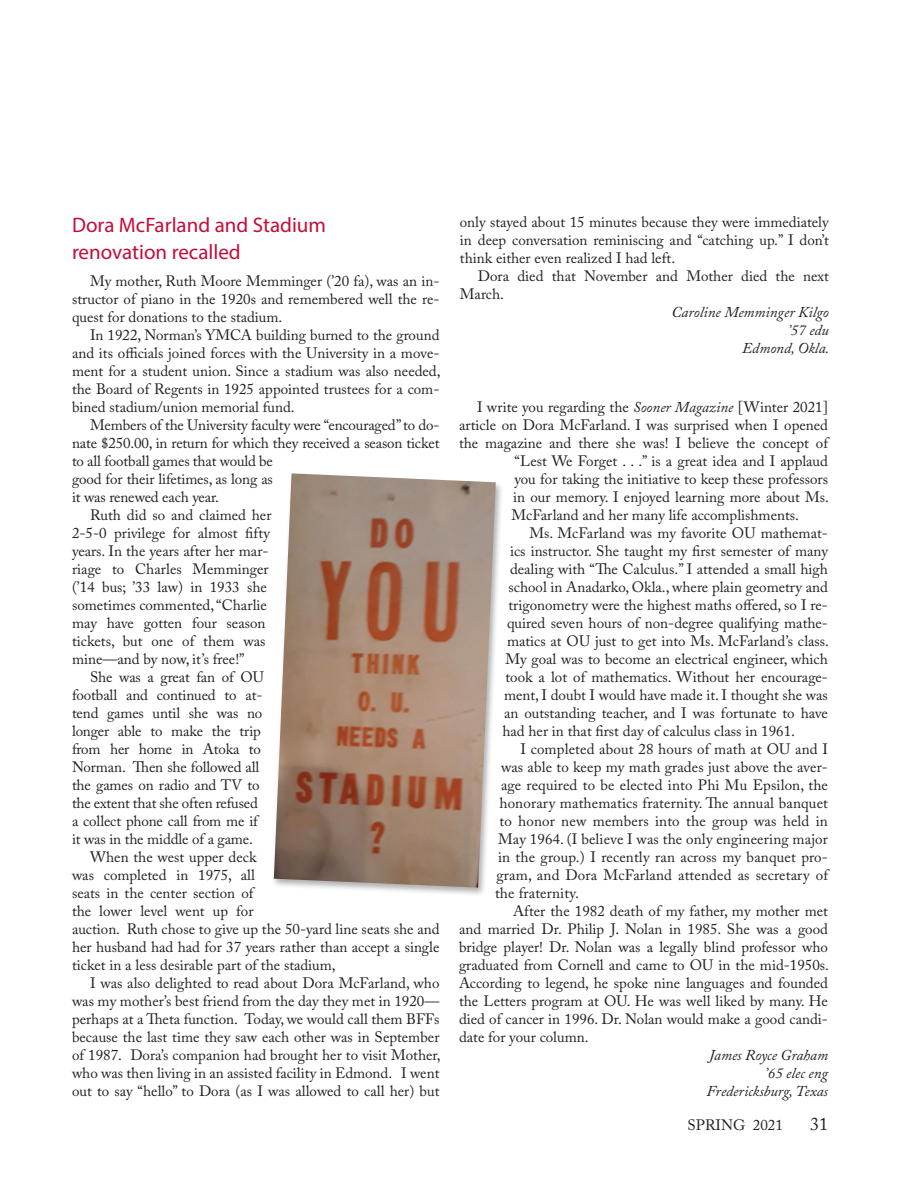
<style>
.page{position:relative;width:918px;height:1188px;background:#fff}
.page>*{position:absolute;margin:0;border:0;box-sizing:border-box;transform-origin:0 0}
.LettersHead{font:21px "Myriad Pro";color:#c40c37}
.t1{font:18px "Adobe Caslon Pro";color:#231f20}
.BodyText{font:15px/18px "Adobe Caslon Pro";color:#231f20;text-align:justify}
.LettersSig{font:italic 15px "Adobe Caslon Pro";color:#231f20}
.s1{font-style:italic}
</style>
<div class="page">
<div style="left:271px;top:472px;width:233px;height:425px;background:#231f20;opacity:.35"></div>
<img style="left:274px;top:473px;width:222px;height:415px">
<p class="LettersHead" style="left:72px;top:212px;width:256px">Dora McFarland and Stadium</p>
<p class="LettersHead" style="left:72px;top:239px;width:170px">renovation recalled</p>
<p class="BodyText" style="left:72px;top:272px;width:369px;text-indent:18px">My mother, Ruth Moore Memminger (’20 fa), was an in&shy;structor of piano in the 1920s and remembered well the re&shy;quest for donations to the stadium.</p>
<p class="BodyText" style="left:72px;top:326px;width:370px;text-indent:18px">In 1922, Norman’s YMCA building burned to the ground and its officials joined forces with the University in a move&shy;ment for a student union. Since a stadium was also needed, the Board of Regents in 1925 appointed trustees for a com&shy;bined stadium/union memorial fund.</p>
<p class="BodyText" style="left:72px;top:416px;width:369px;text-align:left;text-indent:18px">Members of the University faculty were “encouraged” to do&shy;nate $250.00, in return for which they received a season ticket to all football games that would be<br>good for their lifetimes, as long as<br>it was renewed each year.</p>
<p class="BodyText" style="left:72px;top:506px;width:201px;text-align:left;text-indent:18px">Ruth did so and claimed her<br>2-5-0 privilege for almost fifty years. In the years after her mar&shy;riage to Charles Memminger (’14 bus; ’33 law) in 1933 she sometimes commented, “Charlie may have gotten four season tickets, but one of them was mine—and by now, it’s free!”</p>
<p class="BodyText" style="left:72px;top:668px;width:193px;text-align:left;text-indent:18px">She was a great fan of OU football and continued to at&shy;tend games until she was no longer able to make the trip from her home in Atoka to<br>Norman. Then she followed all the games on radio and TV to the extent that she often refused a collect phone call from me if it was in the middle of a game.</p>
<p class="BodyText" style="left:72px;top:848px;width:369px;text-align:left;text-indent:18px">When the west upper deck<br>was completed in 1975, all<br>seats in the center section of<br>the lower level went up for<br>auction. Ruth chose to give up the 50-yard line seats she and her husband had had for 37 years rather than accept a single ticket in a less desirable part of the stadium,</p>
<p class="BodyText" style="left:72px;top:974px;width:370px;text-indent:18px">I was also delighted to read about Dora McFarland, who was my mother’s best friend from the day they met in 1920— perhaps at a Theta function. Today, we would call them BFFs because the last time they saw each other was in September of 1987. Dora’s companion had brought her to visit Mother, who was then living in an assisted facility in Edmond. I went out to say “hello” to Dora (as I was allowed to call her) but</p>
<p class="BodyText" style="left:460px;top:213px;width:371px">only stayed about 15 minutes because they were immediately in deep conversation reminiscing and “catching up.” I don’t think either even realized I had left.</p>
<p class="BodyText" style="left:460px;top:267px;width:371px;text-indent:18px">Dora died that November and Mother died the next<br>March.</p>
<p class="LettersSig" style="left:672px;top:303px;width:159px">Caroline Memminger Kilgo</p>
<p class="LettersSig" style="left:788px;top:321px;width:42px">’57 edu</p>
<p class="LettersSig" style="left:742px;top:339px;width:89px">Edmond, Okla.</p>
<p class="BodyText" style="left:477px;top:398px;width:353px">I write you regarding the <span class="s1">Sooner Magazine</span> [Winter 2021]</p>
<p class="BodyText" style="left:459px;top:416px;width:371px">article on Dora McFarland. I was surprised when I opened</p>
<p class="BodyText" style="left:459px;top:434px;width:371px">the magazine and there she was! I believe the concept of</p>
<p class="BodyText" style="left:514px;top:452px;width:315px">“Lest We Forget . . .” is a great idea and I applaud</p>
<p class="BodyText" style="left:514px;top:470px;width:315px">you for taking the initiative to keep these professors</p>
<p class="BodyText" style="left:513px;top:488px;width:318px">in our memory. I enjoyed learning more about Ms.</p>
<p class="BodyText" style="left:512px;top:506px;width:289px">McFarland and her many life accomplishments.</p>
<p class="BodyText" style="left:530px;top:524px;width:300px">Ms. McFarland was my favorite OU mathemat-</p>
<p class="BodyText" style="left:510px;top:542px;width:320px">ics instructor. She taught my first semester of many</p>
<p class="BodyText" style="left:510px;top:560px;width:319px">dealing with “The Calculus.” I attended a small high</p>
<p class="BodyText" style="left:508px;top:578px;width:321px">school in Anadarko, Okla., where plain geometry and</p>
<p class="BodyText" style="left:508px;top:596px;width:321px">trigonometry were the highest maths offered, so I re-</p>
<p class="BodyText" style="left:507px;top:614px;width:323px">quired seven hours of non-degree qualifying mathe-</p>
<p class="BodyText" style="left:507px;top:632px;width:324px">matics at OU just to get into Ms. McFarland’s class.</p>
<p class="BodyText" style="left:506px;top:650px;width:324px">My goal was to become an electrical engineer, which</p>
<p class="BodyText" style="left:506px;top:668px;width:324px">took a lot of mathematics. Without her encourage-</p>
<p class="BodyText" style="left:504px;top:686px;width:325px">ment, I doubt I would have made it. I thought she was</p>
<p class="BodyText" style="left:504px;top:704px;width:326px">an outstanding teacher, and I was fortunate to have</p>
<p class="BodyText" style="left:502px;top:722px;width:294px">had her in that first day of calculus class in 1961.</p>
<p class="BodyText" style="left:520px;top:740px;width:309px">I completed about 28 hours of math at OU and I</p>
<p class="BodyText" style="left:501px;top:758px;width:329px">was able to keep my math grades just above the aver-</p>
<p class="BodyText" style="left:501px;top:776px;width:329px">age required to be elected into Phi Mu Epsilon, the</p>
<p class="BodyText" style="left:500px;top:794px;width:330px">honorary mathematics fraternity. The annual banquet</p>
<p class="BodyText" style="left:500px;top:812px;width:330px">to honor new members into the group was held in</p>
<p class="BodyText" style="left:498px;top:830px;width:332px">May 1964. (I believe I was the only engineering major</p>
<p class="BodyText" style="left:498px;top:848px;width:332px">in the group.) I recently ran across my banquet pro-</p>
<p class="BodyText" style="left:496px;top:866px;width:333px">gram, and Dora McFarland attended as secretary of</p>
<p class="BodyText" style="left:495px;top:884px;width:85px">the fraternity.</p>
<p class="BodyText" style="left:459px;top:902px;width:372px;text-indent:54px">After the 1982 death of my father, my mother met and married Dr. Philip J. Nolan in 1985. She was a good bridge player! Dr. Nolan was a legally blind professor who graduated from Cornell and came to OU in the mid-1950s.<br>According to legend, he spoke nine languages and founded the Letters program at OU. He was well liked by many. He died of cancer in 1996. Dr. Nolan would make a good candi&shy;date for your column.</p>
<p class="LettersSig" style="left:709px;top:1046px;width:120px">James Royce Graham</p>
<p class="LettersSig" style="left:765px;top:1064px;width:64px">’65 elec eng</p>
<p class="LettersSig" style="left:707px;top:1082px;width:123px">Fredericksburg, Texas</p>
<p class="BodyText" style="left:688px;top:1116px;width:97px">SPRING 2021</p>
<p class="t1" style="left:810px;top:1114px;width:19px">31</p>
</div>
